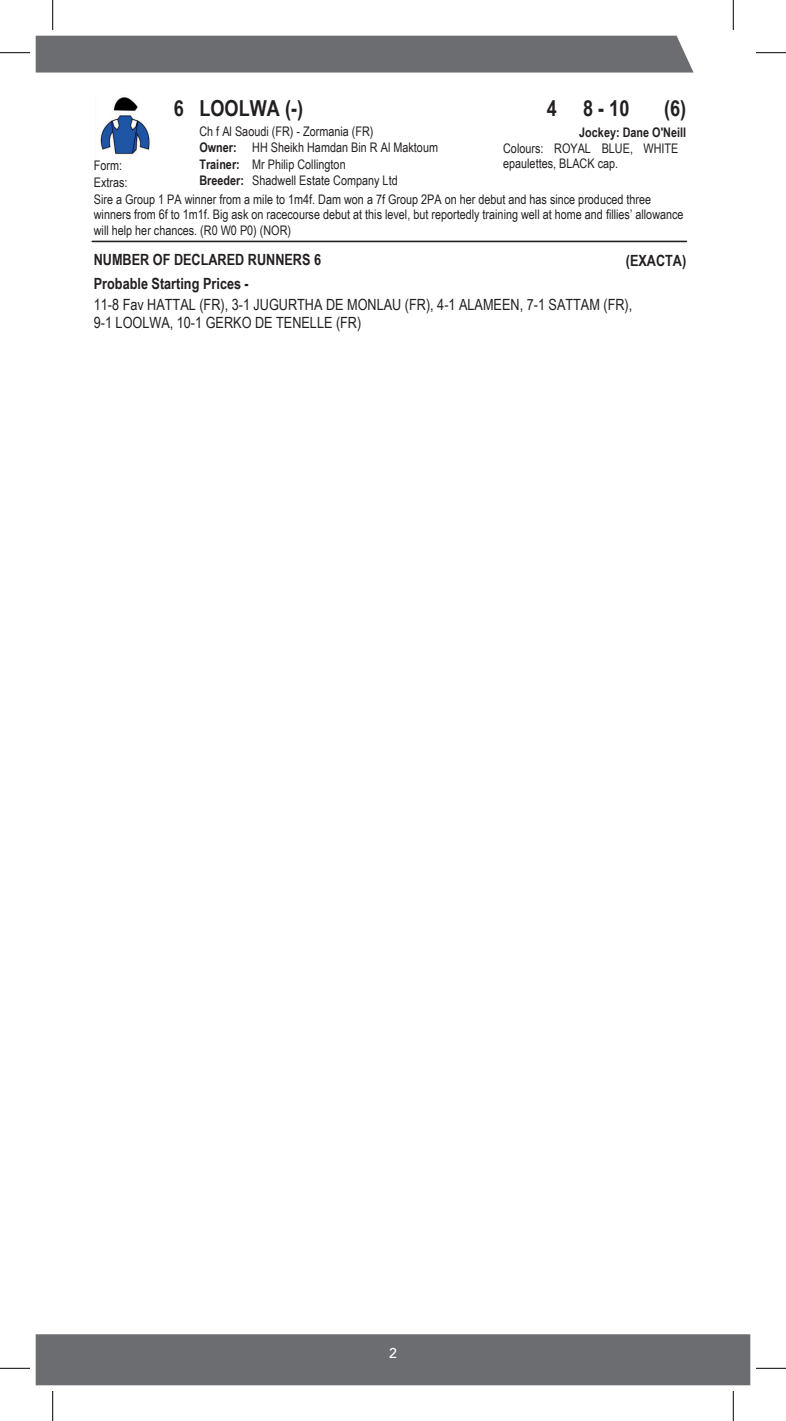
<style>
.page{position:relative;width:786px;height:1421px;background:#fff}
.page>*{position:absolute;margin:0;border:0;box-sizing:border-box;transform-origin:0 0}
.t1{font:700 22px "Arial Narrow";color:#231f20}
.t2{font:15.4px/17.8px "Arial Narrow";color:#231f20}
.t3{font:700 15.4px "Arial Narrow";color:#231f20}
.t4{font:500 14px "Avenir LT Pro";color:#fff}
.t5{font:13.2px/15.6px "Arial Narrow";color:#231f20}
.t6{font:700 13.2px "Arial Narrow";color:#231f20}
.s1{font-weight:700}
</style>
<div class="page">
<div style="left:37px;top:1335px;width:712px;height:49px;background:#6c6d70"></div>
<div style="left:36px;top:1334px;width:714px;height:51px;border:2px solid #6c6d70"></div>
<div style="left:36px;top:36px;width:657px;height:37px;background:#6c6d70"></div>
<img style="left:100px;top:97px;width:51px;height:58px">
<hr style="left:92px;top:241px;width:594px;height:1px;background:#231f20">
<hr style="left:0;top:52px;width:30px;height:1px;background:#000">
<hr style="left:756px;top:52px;width:30px;height:1px;background:#000">
<hr style="left:0;top:1368px;width:30px;height:1px;background:#000">
<hr style="left:756px;top:1368px;width:30px;height:1px;background:#000">
<hr style="left:52px;top:0;width:1px;height:30px;background:#000">
<hr style="left:52px;top:1391px;width:1px;height:30px;background:#000">
<hr style="left:733px;top:0;width:1px;height:30px;background:#000">
<hr style="left:733px;top:1391px;width:1px;height:30px;background:#000">
<h1 class="t1" style="left:174px;top:91px;width:131px">6 LOOLWA (-)</h1>
<p class="t5" style="left:199px;top:123px;width:176px">Ch f Al Saoudi (FR) - Zormania (FR)</p>
<h1 class="t1" style="left:547px;top:91px;width:84px">4 8 - 10</h1>
<h1 class="t1" style="left:664px;top:91px;width:24px">(6)</h1>
<p class="t6" style="left:579px;top:122px;width:108px">Jockey: Dane O'Neill</p>
<p class="t5" style="left:199px;top:139px;width:240px;line-height:16.4px"><span class="s1">Owner:</span> HH Sheikh Hamdan Bin R Al Maktoum<br><span class="s1">Trainer:</span> Mr Philip Collington<br><span class="s1">Breeder:</span> Shadwell Estate Company Ltd</p>
<p class="t5" style="left:94px;top:191px;width:591px">Sire a Group 1 PA winner from a mile to 1m4f. Dam won a 7f Group 2PA on her debut and has since produced three winners from 6f to 1m1f. Big ask on racecourse debut at this level, but reportedly training well at home and fillies’ allowance will help her chances. (R0 W0 P0) (NOR)</p>
<p class="t3" style="left:94px;top:248px;width:229px">NUMBER OF DECLARED RUNNERS 6</p>
<p class="t3" style="left:626px;top:249px;width:62px">(EXACTA)</p>
<p class="t3" style="left:94px;top:272px;width:157px">Probable Starting Prices -</p>
<p class="t5" style="left:503px;top:140px;width:177px">Colours: ROYAL BLUE, WHITE epaulettes, BLACK cap.</p>
<p class="t5" style="left:94px;top:157px;width:30px">Form:</p>
<p class="t5" style="left:94px;top:174px;width:35px">Extras:</p>
<p class="t2" style="left:94px;top:295px;width:540px">11-8 Fav HATTAL (FR), 3-1 JUGURTHA DE MONLAU (FR), 4-1 ALAMEEN, 7-1 SATTAM (FR),<br>9-1 LOOLWA, 10-1 GERKO DE TENELLE (FR)</p>
<p class="t4" style="left:389px;top:1344px;width:9px">2</p>
</div>
